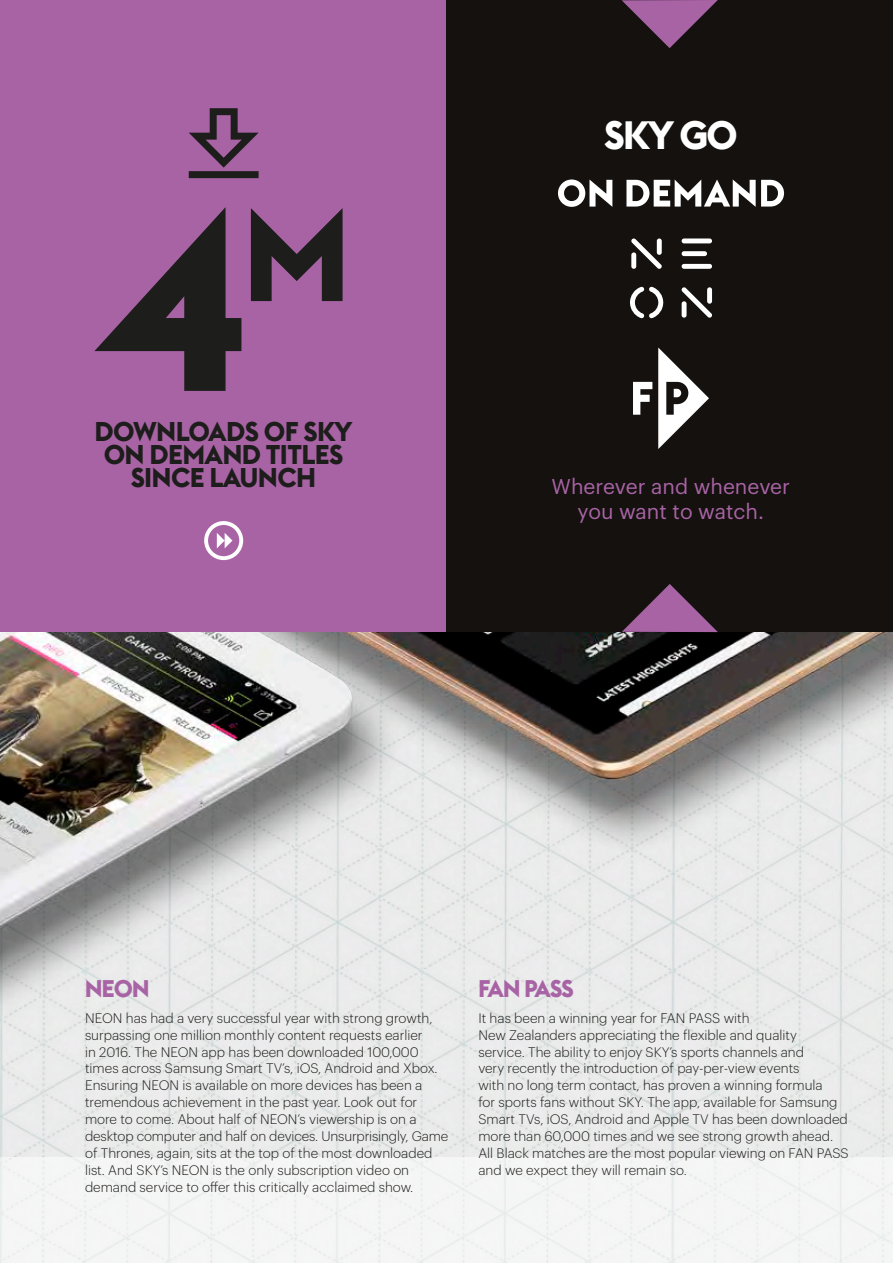
<style>
.page{position:relative;width:893px;height:1263px;background:#fff}
.page>*{position:absolute;margin:0;border:0;box-sizing:border-box;transform-origin:0 0}
.t1{font:256.65px "Euclid SKY Bold";color:#1d1d1b}
.t2{font:39.45px "Euclid SKY Bold";color:#fff}
.t3{font:27px "Euclid SKY Bold";color:#1d1d1b}
.t4{font:24px "Euclid SKY Bold";letter-spacing:-.02em;color:#a863a5}
.t5{font:21px/25.2px "Graphik SKY";color:#a863a5;text-align:center}
.t6{font:300 13.5px/16.8px "Graphik SKY";color:#1d1d1b}
</style>
<div class="page">
<div style="left:0;top:1156px;width:893px;height:107px;background:#f5f5f5"></div>
<img style="left:0;top:631px;width:893px;height:525px">
<div style="left:0;top:0;width:446px;height:631px;background:#a863a5"></div>
<svg style="left:204px;top:521px;width:39px;height:39px"></svg>
<svg style="left:189px;top:108px;width:70px;height:70px"></svg>
<div style="left:446px;top:0;width:447px;height:632px;background:#14110e"></div>
<svg style="left:622px;top:584px;width:96px;height:48px"></svg>
<svg style="left:622px;top:0;width:96px;height:48px"></svg>
<svg style="left:633px;top:347px;width:76px;height:102px"></svg>
<svg style="left:630px;top:238px;width:82px;height:80px"></svg>
<svg style="left:558px;top:179px;width:226px;height:28px"></svg>
<h1 class="t1" style="left:99px;top:134px;width:238px">4<sup>M</sup></h1>
<h3 class="t3" style="left:95px;top:414px;width:20px">DOWNLOADS</h3>
<h3 class="t3" style="left:264px;top:414px;width:89px">OF SKY</h3>
<h3 class="t3" style="left:104px;top:437px;width:84px">ON DEMAND</h3>
<h3 class="t3" style="left:266px;top:437px;width:78px">TITLES</h3>
<h3 class="t3" style="left:131px;top:460px;width:16px">SINCE</h3>
<h3 class="t3" style="left:210px;top:460px;width:19px">LAUNCH</h3>
<h2 class="t2" style="left:605px;top:110px;width:134px">SKY GO</h2>
<h3 class="t5" style="left:551px;top:472px;width:240px">Wherever and whenever you want to watch.</h3>
<h3 class="t4" style="left:85px;top:973px;width:66px">NEON</h3>
<p class="t6" style="left:85px;top:1008px;width:365px">NEON has had a very successful year with strong growth, surpassing one million monthly content requests earlier<br>in 2016. The NEON app has been downloaded 100,000 times across Samsung Smart TV’s, iOS, Android and Xbox.<br>Ensuring NEON is available on more devices has been a tremendous achievement in the past year. Look out for more to come. About half of NEON’s viewership is on a desktop computer and half on devices. Unsurprisingly, Game of Thrones, again, sits at the top of the most downloaded list. And SKY’s NEON is the only subscription video on demand service to offer this critically acclaimed show.</p>
<h3 class="t4" style="left:478px;top:973px;width:97px">FAN PASS</h3>
<p class="t6" style="left:478px;top:1008px;width:372px">It has been a winning year for FAN PASS with<br>New Zealanders appreciating the flexible and quality<br>service. The ability to enjoy SKY’s sports channels and<br>very recently the introduction of pay-per-view events<br>with no long term contact, has proven a winning formula<br>for sports fans without SKY. The app, available for Samsung Smart TVs, iOS, Android and Apple TV has been downloaded more than 60,000 times and we see strong growth ahead.<br>All Black matches are the most popular viewing on FAN PASS and we expect they will remain so.</p>
</div>
